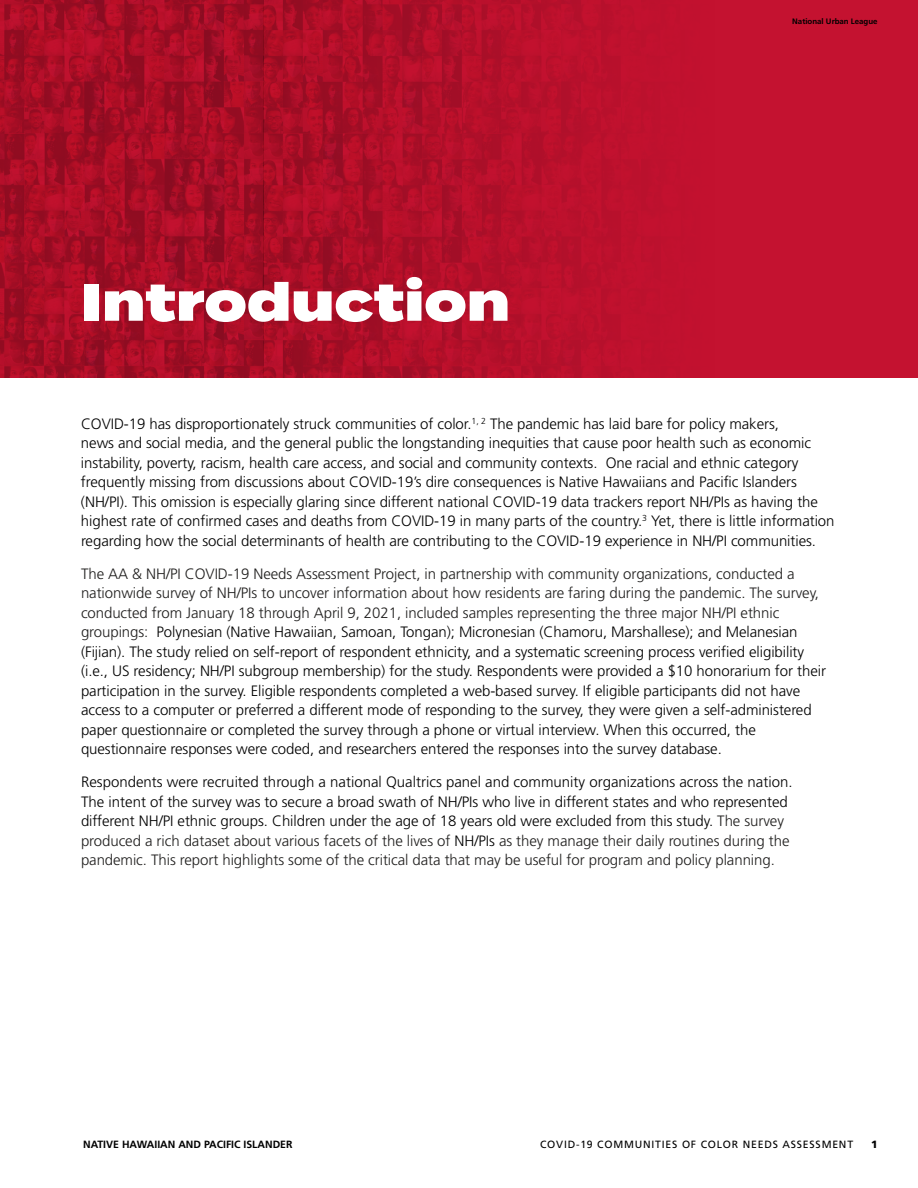
<style>
.page{position:relative;width:918px;height:1188px;background:#fff}
.page>*{position:absolute;margin:0;border:0;box-sizing:border-box;transform-origin:0 0}
.t1{font:900 52.5px "Termina";color:#fff}
.t2{font:300 15px/19.5px "Frutiger";letter-spacing:-.005em;color:#000}
.t3{font:10.5px "Frutiger";letter-spacing:.075em;color:#000}
.t4{font:700 10.5px "Frutiger";color:#000}
.t5{font:900 10.5px "Frutiger";color:#000}
.t6{font:700 7.8px "Frutiger";color:#000}
.s1{color:#201f1e}
</style>
<div class="page">
<svg style="left:0;top:0;width:918px;height:378px"></svg>
<svg style="left:780px;top:17px;width:9px;height:8px"></svg>
<h1 class="t1" style="left:81px;top:263px;width:430px">Introduction</h1>
<p class="t6" style="left:792px;top:17px;width:87px">National Urban League</p>
<p class="t2" style="left:81px;top:414px;width:755px">COVID-19 has disproportionately struck communities of color.<sup>1,</sup> <sup>2</sup> The pandemic has laid bare for policy makers,<br>news and social media, and the general public the longstanding inequities that cause poor health such as economic instability, poverty, racism, health care access, and social and community contexts. One racial and ethnic category frequently missing from discussions about COVID-19’s dire consequences is Native Hawaiians and Pacific Islanders (NH/PI). This omission is especially glaring since different national COVID-19 data trackers report NH/PIs as having the highest rate of confirmed cases and deaths from COVID-19 in many parts of the country.<sup>3</sup> Yet, there is little information regarding how the social determinants of health are contributing to the COVID-19 experience in NH/PI communities.</p>
<p class="t2" style="left:81px;top:564px;width:747px"><span class="s1">The AA &amp; NH/PI COVID-19 Needs Assessment Project, in partnership with community organizations, conducted a nationwide survey of NH/PIs to uncover information about how residents are faring during the pandemic. The survey, conducted from January 18 through April 9, 2021, included samples representing the three major NH/PI ethnic groupings:</span> Polynesian (Native Hawaiian, Samoan, Tongan); Micronesian (Chamoru, Marshallese); and Melanesian (Fijian). The study relied on self-report of respondent ethnicity, and a systematic screening process verified eligibility (i.e., US residency; NH/PI subgroup membership) for the study. Respondents were provided a $10 honorarium for their participation in the survey. Eligible respondents completed a web-based survey. If eligible participants did not have access to a computer or preferred a different mode of responding to the survey, they were given a self-administered paper questionnaire or completed the survey through a phone or virtual interview. When this occurred, the questionnaire responses were coded, and researchers entered the responses into the survey database.</p>
<p class="t2" style="left:81px;top:772px;width:713px">Respondents were recruited through a national Qualtrics panel and community organizations across the nation.<br>The intent of the survey was to secure a broad swath of NH/PIs who live in different states and who represented different NH/PI ethnic groups. Children under the age of 18 years old were excluded from this study. <span class="s1">The survey produced a rich dataset about various facets of the lives of</span> NH/PIs <span class="s1">as they manage their daily routines during the pandemic. This report highlights some of the critical data that may be useful for program and policy planning.</span></p>
<p class="t4" style="left:83px;top:1138px;width:211px">NATIVE HAWAIIAN AND PACIFIC ISLANDER</p>
<p class="t3" style="left:540px;top:1138px;width:315px">COVID-19 COMMUNITIES OF COLOR NEEDS ASSESSMENT</p>
<p class="t5" style="left:871px;top:1138px;width:8px">1</p>
</div>
